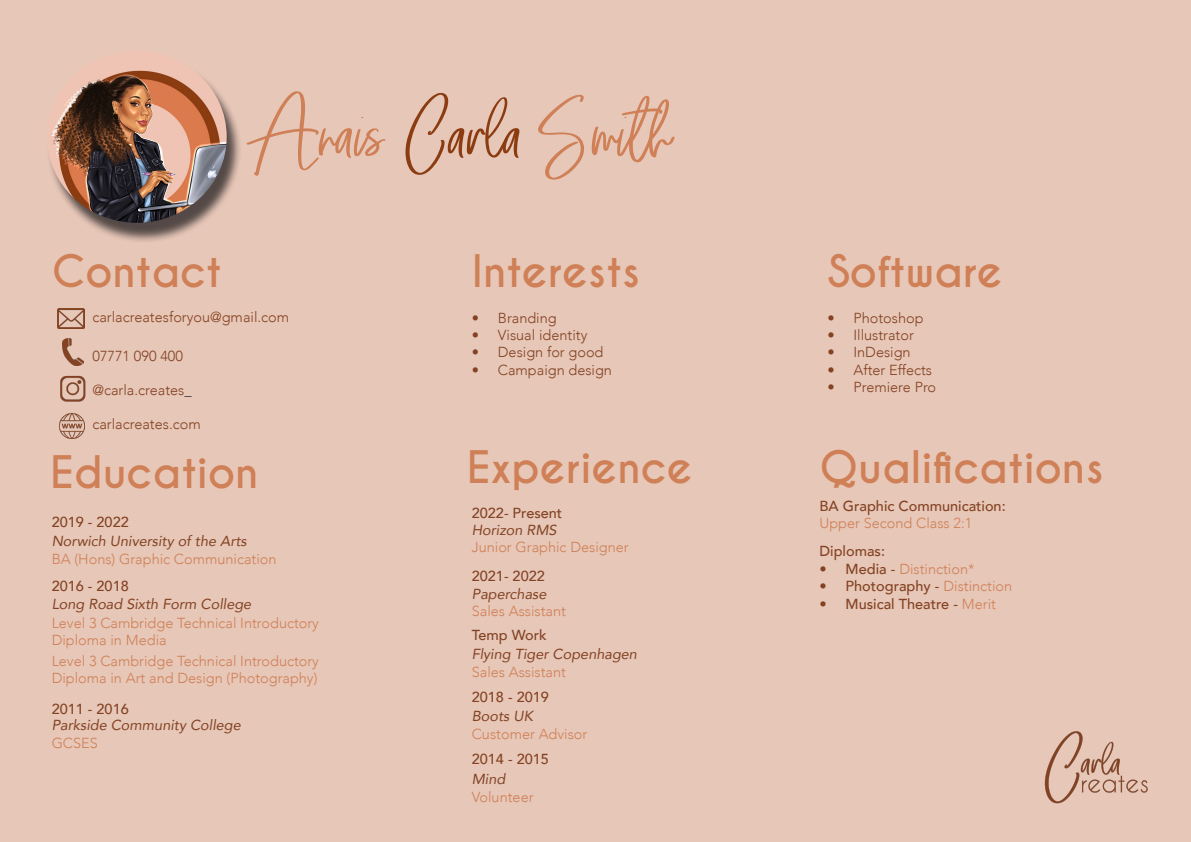
<style>
.page{position:relative;width:1191px;height:842px;background:#e7c7b8}
.page>*{position:absolute;margin:0;border:0;box-sizing:border-box;transform-origin:0 0}
.t1{font:79.8px "The Secret";color:#cf8057}
.t2{font:700 42px "Caviar Dreams";color:#cf8057}
.t3{font:300 14.5px/17.4px "Avenir";color:#cf8057}
.t4{font:300 14.5px "Avenir";color:#834222}
.t5{font:500 14.5px "Avenir";color:#834222}
.t6{font:italic 14.5px "Avenir";color:#834222}
.t7{font:500 14.5px "Avenir";color:#824324}
.t8{font:300 14.5px "Avenir";color:#844220}
.t9{font:italic 14.5px "Avenir";color:#824324}
.s1{color:#8b3c11}
.s2{color:#231f20}
.s3{font-weight:500;color:#834222}
.s4{font-weight:300;color:#cf8057}
</style>
<div class="page">
<img style="left:58px;top:309px;width:27px;height:20px">
<img style="left:63px;top:338px;width:20px;height:28px">
<img style="left:60px;top:375px;width:26px;height:26px">
<img style="left:60px;top:413px;width:25px;height:25px">
<div style="left:46px;top:55px;width:196px;height:188px;background:#231f20;opacity:.75"></div>
<img style="left:47px;top:55px;width:180px;height:168px">
<img style="left:1044px;top:731px;width:104px;height:73px">
<p class="t1" style="left:259px;top:79px;width:415px">Anais <span class="s1">Carla</span> Smith</p>
<p class="t2" style="left:52px;top:246px;width:171px">Contact</p>
<p class="t2" style="left:472px;top:246px;width:170px">Interests</p>
<p class="t2" style="left:827px;top:246px;width:177px">Software</p>
<p class="t8" style="left:92px;top:309px;width:198px">carlacreatesforyou@gmail.com</p>
<p class="t4" style="left:92px;top:347px;width:92px">07771 090 400</p>
<p class="t4" style="left:92px;top:381px;width:101px">@carla.creates<span class="s2">_</span></p>
<p class="t4" style="left:92px;top:415px;width:110px">carlacreates.com</p>
<p class="t4" style="left:472px;top:309px;width:86px">• Branding</p>
<p class="t4" style="left:472px;top:326px;width:117px">• Visual identity</p>
<p class="t4" style="left:472px;top:344px;width:133px">• Design for good</p>
<p class="t4" style="left:472px;top:361px;width:142px">• Campaign design</p>
<p class="t4" style="left:827px;top:309px;width:98px">• Photoshop</p>
<p class="t4" style="left:827px;top:326px;width:88px">• Illustrator</p>
<p class="t4" style="left:827px;top:344px;width:85px">• InDesign</p>
<p class="t4" style="left:827px;top:361px;width:106px">• After Effects</p>
<p class="t4" style="left:827px;top:379px;width:110px">• Premiere Pro</p>
<p class="t2" style="left:51px;top:447px;width:209px">Education</p>
<p class="t2" style="left:467px;top:442px;width:227px">Experience</p>
<p class="t2" style="left:819px;top:442px;width:285px">Qualifications</p>
<p class="t5" style="left:52px;top:510px;width:79px">2019 - 2022</p>
<p class="t6" style="left:52px;top:532px;width:197px">Norwich University of the Arts</p>
<p class="t3" style="left:52px;top:550px;width:226px">BA (Hons) Graphic Communication</p>
<p class="t5" style="left:52px;top:573px;width:79px">2016 - 2018</p>
<p class="t6" style="left:52px;top:595px;width:201px">Long Road Sixth Form College</p>
<p class="t3" style="left:52px;top:614px;width:269px">Level 3 Cambridge Technical Introductory<br>Diploma in Media</p>
<p class="t3" style="left:52px;top:652px;width:269px">Level 3 Cambridge Technical Introductory<br>Diploma in Art and Design (Photography)</p>
<p class="t5" style="left:52px;top:696px;width:79px">2011 - 2016</p>
<p class="t6" style="left:52px;top:716px;width:191px">Parkside Community College</p>
<p class="t3" style="left:52px;top:735px;width:48px">GCSES</p>
<p class="t7" style="left:472px;top:500px;width:92px">2022- Present</p>
<p class="t9" style="left:472px;top:521px;width:86px">Horizon RMS</p>
<p class="t3" style="left:472px;top:539px;width:158px">Junior Graphic Designer</p>
<p class="t7" style="left:472px;top:564px;width:75px">2021- 2022</p>
<p class="t9" style="left:472px;top:585px;width:76px">Paperchase</p>
<p class="t3" style="left:472px;top:602px;width:96px">Sales Assistant</p>
<p class="t7" style="left:472px;top:622px;width:76px">Temp Work</p>
<p class="t6" style="left:472px;top:645px;width:167px">Flying Tiger Copenhagen</p>
<p class="t3" style="left:472px;top:663px;width:96px">Sales Assistant</p>
<p class="t5" style="left:472px;top:684px;width:79px">2018 - 2019</p>
<p class="t3" style="left:472px;top:726px;width:117px">Customer Advisor</p>
<p class="t6" style="left:472px;top:707px;width:63px">Boots UK</p>
<p class="t5" style="left:472px;top:746px;width:79px">2014 - 2015</p>
<p class="t9" style="left:472px;top:770px;width:35px">Mind</p>
<p class="t3" style="left:472px;top:788px;width:63px">Volunteer</p>
<p class="t5" style="left:819px;top:493px;width:188px">BA Graphic Communication:</p>
<p class="t3" style="left:819px;top:515px;width:154px">Upper Second Class 2:1</p>
<p class="t5" style="left:819px;top:539px;width:67px">Diplomas:</p>
<p class="t3" style="left:819px;top:560px;width:157px"><span class="s3">• Media -</span> Distinction*</p>
<p class="t5" style="left:819px;top:574px;width:194px">• Photography - <span class="s4">Distinction</span></p>
<p class="t5" style="left:819px;top:591px;width:178px">• Musical Theatre - <span class="s4">Merit</span></p>
</div>
